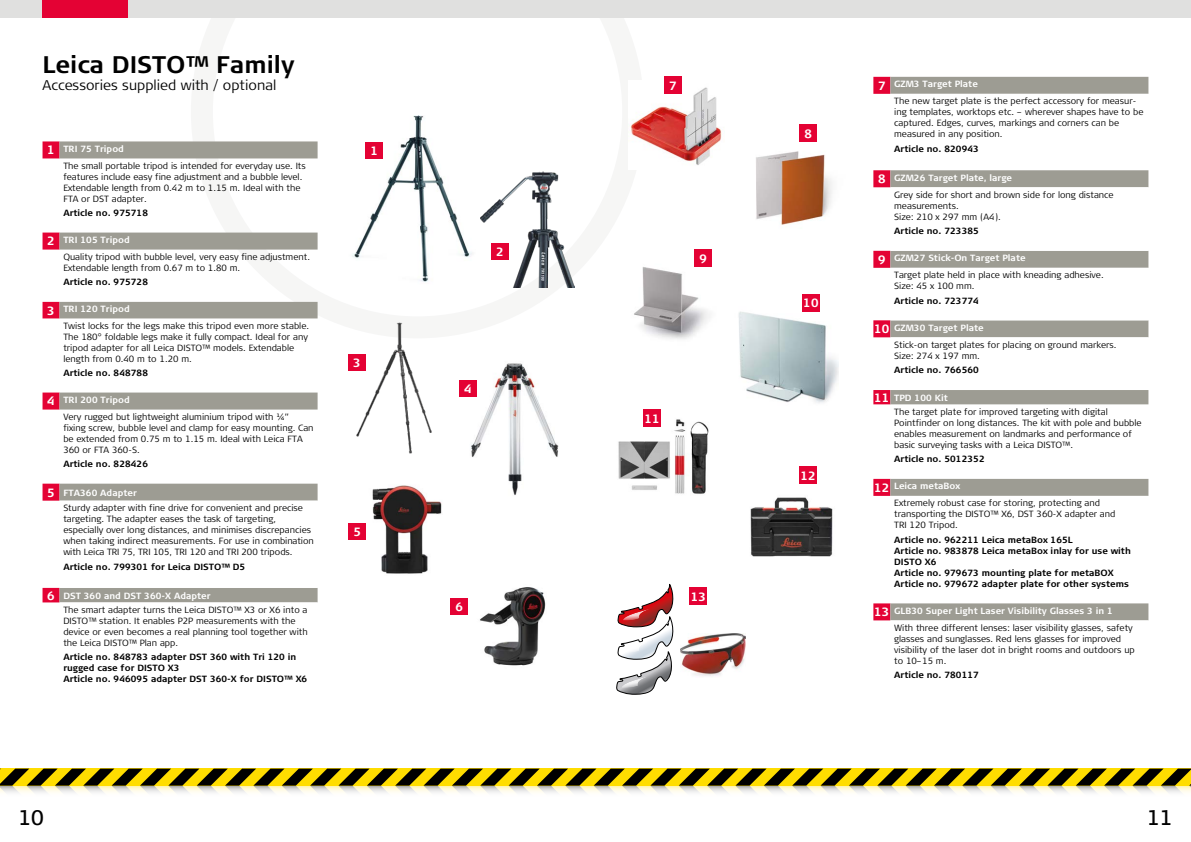
<style>
.page{position:relative;width:1191px;height:842px;background:#fff}
.page>*{position:absolute;margin:0;border:0;box-sizing:border-box;transform-origin:0 0}
.t1{font:700 24px "Signa Column";color:#000}
.t2{font:21px "Signa Column";color:#000}
.t3{font:300 14px "Signa Column";color:#000}
.t4{font:700 12px "Signa Column";color:#fff}
.t5{font:300 9px/11px "Signa Column";color:#000}
.t6{font:700 9px/11px "Signa Column";color:#000}
.s1{font-weight:700;font-size:12px;color:#fff}
.s2{font-weight:700;color:#fff}
</style>
<div class="page">
<img style="left:618px;top:415px;width:91px;height:79px">
<svg style="left:0;top:769px;width:1191px;height:24px"></svg>
<div style="left:0;top:0;width:1191px;height:17px;background:#e0e0df"></div>
<div style="left:43px;top:0;width:85px;height:17px;background:#e40234"></div>
<img style="left:352px;top:115px;width:120px;height:167px">
<div style="left:366px;top:142px;width:17px;height:16px;background:#e40234"></div>
<div style="left:349px;top:523px;width:17px;height:17px;background:#e40234"></div>
<svg style="left:873px;top:77px;width:17px;height:543px"></svg>
<div style="left:890px;top:77px;width:258px;height:17px;background:#9d9c93"></div>
<svg style="left:890px;top:170px;width:258px;height:451px"></svg>
<img style="left:756px;top:151px;width:76px;height:74px">
<img style="left:738px;top:306px;width:100px;height:97px">
<img style="left:634px;top:257px;width:78px;height:82px">
<img style="left:372px;top:485px;width:70px;height:89px">
<img style="left:680px;top:633px;width:65px;height:43px">
<svg style="left:616px;top:584px;width:58px;height:111px"></svg>
<img style="left:463px;top:363px;width:96px;height:132px">
<div style="left:690px;top:588px;width:17px;height:17px;background:#e40234"></div>
<div style="left:799px;top:467px;width:17px;height:17px;background:#e40234"></div>
<div style="left:802px;top:294px;width:17px;height:17px;background:#e40234"></div>
<div style="left:694px;top:250px;width:17px;height:17px;background:#e40234"></div>
<div style="left:799px;top:125px;width:17px;height:17px;background:#e40234"></div>
<img style="left:630px;top:81px;width:92px;height:84px">
<div style="left:664px;top:77px;width:17px;height:17px;background:#e40234"></div>
<div style="left:459px;top:380px;width:17px;height:16px;background:#e40234"></div>
<img style="left:480px;top:587px;width:66px;height:79px">
<div style="left:451px;top:598px;width:17px;height:17px;background:#e40234"></div>
<img style="left:356px;top:322px;width:76px;height:132px">
<div style="left:348px;top:354px;width:17px;height:17px;background:#e40234"></div>
<div style="left:643px;top:410px;width:17px;height:17px;background:#e40234"></div>
<img style="left:480px;top:171px;width:94px;height:116px">
<svg style="left:43px;top:141px;width:17px;height:461px"></svg>
<svg style="left:60px;top:141px;width:257px;height:360px"></svg>
<div style="left:60px;top:588px;width:257px;height:15px;background:#9d9c93"></div>
<img style="left:750px;top:497px;width:83px;height:60px">
<h1 class="t1" style="left:43px;top:50px;width:253px">Leica DISTO™ Family</h1>
<h3 class="t3" style="left:43px;top:76px;width:235px">Accessories supplied with / optional</h3>
<p class="t5" style="left:63px;top:141px;width:244px;line-height:17px;text-indent:-16px"><span class="s1">1</span> <span class="s2">TRI 75 Tripod<br></span>The small portable tripod is intended for everyday use. Its</p>
<p class="t5" style="left:63px;top:172px;width:241px">features include easy fine adjustment and a bubble level.<br>Extendable length from 0.42 m to 1.15 m. Ideal with the<br>FTA or DST adapter.</p>
<p class="t6" style="left:63px;top:208px;width:86px">Article no. 975718</p>
<p class="t5" style="left:63px;top:232px;width:248px;line-height:17px;text-indent:-16px"><span class="s1">2</span> <span class="s2">TRI 105 Tripod<br></span>Quality tripod with bubble level, very easy fine adjustment.</p>
<p class="t5" style="left:63px;top:263px;width:178px">Extendable length from 0.67 m to 1.80 m.</p>
<p class="t6" style="left:63px;top:277px;width:86px">Article no. 975728</p>
<p class="t5" style="left:63px;top:301px;width:247px;line-height:16.6px;text-indent:-16px"><span class="s1">3</span> <span class="s2">TRI 120 Tripod<br></span>Twist locks for the legs make this tripod even more stable.</p>
<p class="t5" style="left:63px;top:332px;width:246px">The 180° foldable legs make it fully compact. Ideal for any tripod adapter for all Leica DISTO™ models. Extendable length from 0.40 m to 1.20 m.</p>
<p class="t6" style="left:63px;top:368px;width:86px">Article no. 848788</p>
<p class="t5" style="left:63px;top:392px;width:227px;line-height:17px;text-indent:-16px"><span class="s1">4</span> <span class="s2">TRI 200 Tripod<br></span>Very rugged but lightweight aluminium tripod with ¼”</p>
<p class="t5" style="left:63px;top:423px;width:252px">fixing screw, bubble level and clamp for easy mounting. Can be extended from 0.75 m to 1.15 m. Ideal with Leica FTA<br>360 or FTA 360-S.</p>
<p class="t6" style="left:63px;top:459px;width:86px">Article no. 828426</p>
<p class="t5" style="left:63px;top:485px;width:241px;line-height:15.7px;text-indent:-16px"><span class="s1">5</span> <span class="s2">FTA360 Adapter<br></span>Sturdy adapter with fine drive for convenient and precise</p>
<p class="t5" style="left:63px;top:514px;width:252px">targeting. The adapter eases the task of targeting, especially over long distances, and minimises discrepancies when taking indirect measurements. For use in combination with Leica TRI 75, TRI 105, TRI 120 and TRI 200 tripods.</p>
<p class="t6" style="left:63px;top:561px;width:183px">Article no. 799301 for Leica DISTO™ D5</p>
<p class="t5" style="left:63px;top:588px;width:246px;line-height:14.4px;text-indent:-16px"><span class="s1">6</span> <span class="s2">DST 360 and DST 360-X Adapter<br></span>The smart adapter turns the Leica DISTO™ X3 or X6 into a</p>
<p class="t5" style="left:63px;top:615px;width:246px">DISTO™ station. It enables P2P measurements with the device or even becomes a real planning tool together with the Leica DISTO™ Plan app.</p>
<p class="t6" style="left:63px;top:652px;width:245px">Article no. 848783 adapter DST 360 with Tri 120 in rugged case for DISTO X3<br>Article no. 946095 adapter DST 360-X for DISTO™ X6</p>
<h3 class="t4" style="left:370px;top:143px;width:9px">1</h3>
<h3 class="t4" style="left:353px;top:355px;width:9px">3</h3>
<h3 class="t4" style="left:353px;top:524px;width:9px">5</h3>
<h3 class="t4" style="left:496px;top:244px;width:9px">2</h3>
<h3 class="t4" style="left:464px;top:381px;width:9px">4</h3>
<h3 class="t4" style="left:455px;top:599px;width:9px">6</h3>
<h3 class="t4" style="left:669px;top:78px;width:9px">7</h3>
<h3 class="t4" style="left:699px;top:251px;width:9px">9</h3>
<h3 class="t4" style="left:644px;top:411px;width:17px">11</h3>
<h3 class="t4" style="left:690px;top:589px;width:17px">13</h3>
<h3 class="t4" style="left:804px;top:126px;width:9px">8</h3>
<h3 class="t4" style="left:803px;top:295px;width:17px">10</h3>
<h3 class="t4" style="left:800px;top:468px;width:17px">12</h3>
<p class="t5" style="left:894px;top:76px;width:244px;line-height:17px;text-indent:-16px"><span class="s1">7</span> <span class="s2">GZM3 Target Plate<br></span>The new target plate is the perfect accessory for measur-</p>
<p class="t5" style="left:894px;top:107px;width:251px">ing templates, worktops etc. – wherever shapes have to be captured. Edges, curves, markings and corners can be measured in any position.</p>
<p class="t6" style="left:894px;top:143px;width:86px">Article no. 820943</p>
<p class="t5" style="left:894px;top:169px;width:221px;line-height:17px;text-indent:-16px"><span class="s1">8</span> <span class="s2">GZM26 Target Plate, large<br></span>Grey side for short and brown side for long distance</p>
<p class="t5" style="left:894px;top:200px;width:108px">measurements.<br>Size: 210 x 297 mm (A4).</p>
<p class="t6" style="left:894px;top:226px;width:86px">Article no. 723385</p>
<p class="t5" style="left:894px;top:250px;width:211px;line-height:17px;text-indent:-16px"><span class="s1">9</span> <span class="s2">GZM27 Stick-On Target Plate<br></span>Target plate held in place with kneading adhesive.</p>
<p class="t5" style="left:894px;top:281px;width:82px">Size: 45 x 100 mm.</p>
<p class="t6" style="left:894px;top:295px;width:86px">Article no. 723774</p>
<p class="t5" style="left:894px;top:319px;width:224px;line-height:17px;text-indent:-20px"><span class="s1">10</span> <span class="s2">GZM30 Target Plate<br></span>Stick-on target plates for placing on ground markers.</p>
<p class="t5" style="left:894px;top:350px;width:87px">Size: 274 x 197 mm.</p>
<p class="t6" style="left:894px;top:365px;width:86px">Article no. 766560</p>
<p class="t5" style="left:894px;top:390px;width:215px;line-height:14.3px;text-indent:-20px"><span class="s1">11</span> <span class="s2">TPD 100 Kit<br></span>The target plate for improved targeting with digital</p>
<p class="t5" style="left:894px;top:417px;width:249px">Pointfinder on long distances. The kit with pole and bubble enables measurement on landmarks and performance of basic surveying tasks with a Leica DISTO™.</p>
<p class="t6" style="left:894px;top:454px;width:92px">Article no. 5012352</p>
<p class="t5" style="left:894px;top:478px;width:207px;line-height:17px;text-indent:-20px"><span class="s1">12</span> <span class="s2">Leica metaBox<br></span>Extremely robust case for storing, protecting and</p>
<p class="t5" style="left:894px;top:509px;width:223px">transporting the DISTO™ X6, DST 360-X adapter and<br>TRI 120 Tripod.</p>
<p class="t6" style="left:894px;top:534px;width:238px">Article no. 962211 Leica metaBox 165L<br>Article no. 983878 Leica metaBox inlay for use with DISTO X6<br>Article no. 979673 mounting plate for metaBOX Article no. 979672 adapter plate for other systems</p>
<p class="t5" style="left:894px;top:602px;width:240px;line-height:17px;text-indent:-20px"><span class="s1">13</span> <span class="s2">GLB30 Super Light Laser Visibility Glasses 3 in 1<br></span>With three different lenses: laser visibility glasses, safety</p>
<p class="t5" style="left:894px;top:633px;width:242px">glasses and sunglasses. Red lens glasses for improved visibility of the laser dot in bright rooms and outdoors up to 10–15 m.</p>
<p class="t6" style="left:894px;top:670px;width:86px">Article no. 780117</p>
<h2 class="t2" style="left:18px;top:804px;width:27px">10</h2>
<h2 class="t2" style="left:1147px;top:804px;width:27px">11</h2>
</div>
